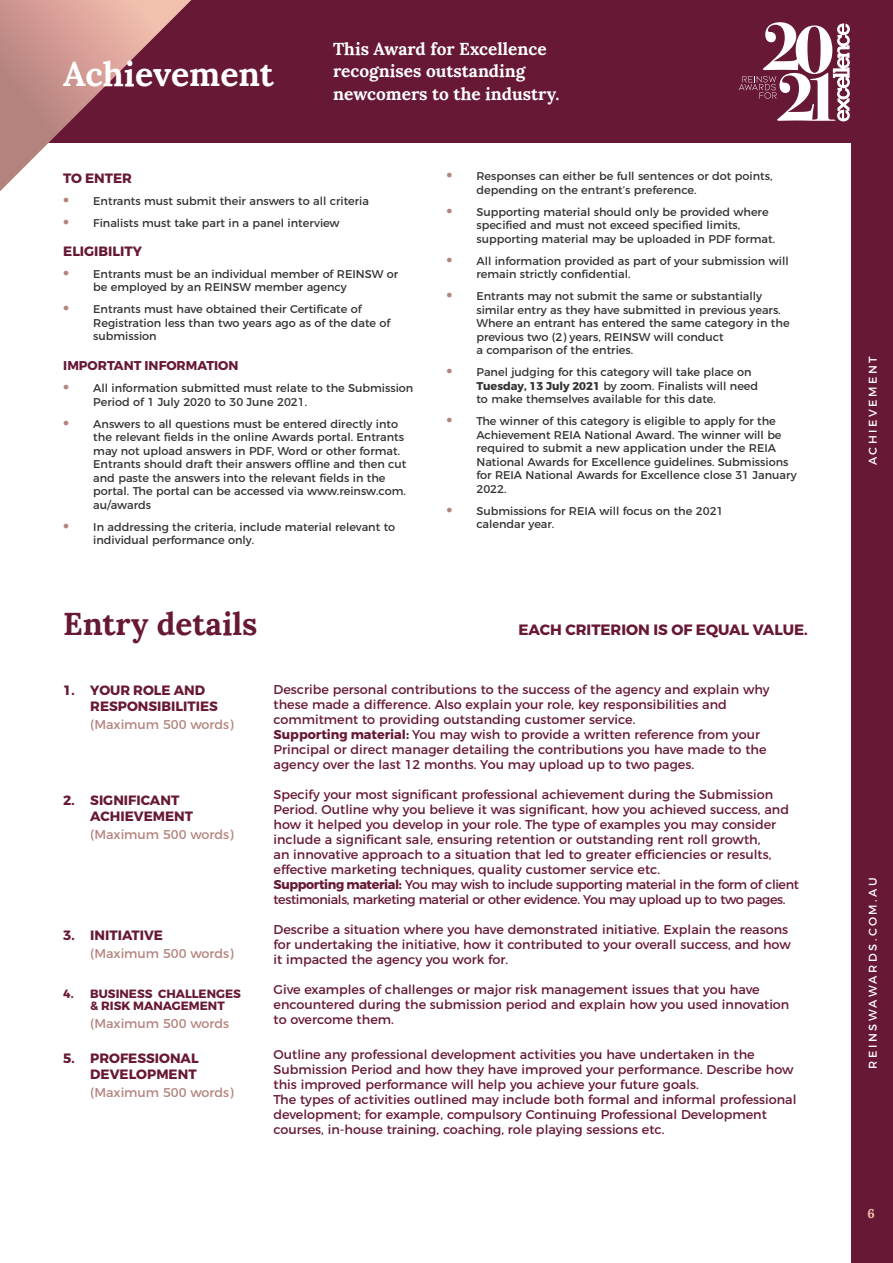
<style>
.page{position:relative;width:893px;height:1263px;background:#671835}
.page>*{position:absolute;margin:0;border:0;box-sizing:border-box;transform-origin:0 0}
.t1{font:700 33.75px "Lora";color:#fff}
.t2{font:700 31.5px "Lora";color:#671835}
.t3{font:700 17.25px/22.5px "Lora";color:#fff}
.t4{font:700 15px "Montserrat";color:#671835}
.t5{font:700 13.5px/15.8px "Montserrat";color:#671835}
.t6{font:12.75px/15px "Montserrat";color:#671835}
.t7{font:12.75px "Montserrat";color:#b4847f}
.t8{font:700 12.75px "Montserrat";color:#671835}
.t9{font:700 12.75px "Lora";color:#f2c1ae}
.t10{font:700 12px/12px "Montserrat";color:#671835}
.t11{font:11.25px/13.5px "Montserrat";color:#333}
.t12{font:11.25px "Montserrat";letter-spacing:.225em;color:#fff}
.s1{font-weight:700;font-size:18px;color:#b4847f}
.s2{font-weight:700}
</style>
<div class="page">
<div style="left:0;top:143px;width:850px;height:1120px;background:#fff"></div>
<svg style="left:739px;top:22px;width:111px;height:99px"></svg>
<svg style="left:0;top:0;width:191px;height:191px"></svg>
<h1 class="t1" style="left:63px;top:45px;width:212px">Achievement</h1>
<h3 class="t3" style="left:333px;top:36px;width:228px">This Award for Excellence recognises outstanding newcomers to the industry.</h3>
<p class="t5" style="left:63px;top:170px;width:70px">TO ENTER</p>
<p class="t11" style="left:63px;top:193px;width:307px"><span class="s1">•</span> Entrants must submit their answers to all criteria</p>
<p class="t11" style="left:63px;top:215px;width:278px"><span class="s1">•</span> Finalists must take part in a panel interview</p>
<p class="t5" style="left:63px;top:243px;width:80px">ELIGIBILITY</p>
<p class="t11" style="left:93px;top:266px;width:306px;text-indent:-30px"><span class="s1">•</span> Entrants must be an individual member of REINSW or be employed by an REINSW member agency</p>
<p class="t11" style="left:93px;top:302px;width:299px;text-indent:-30px"><span class="s1">•</span> Entrants must have obtained their Certificate of<br>Registration less than two years ago as of the date of submission</p>
<p class="t8" style="left:63px;top:358px;width:177px">IMPORTANT INFORMATION</p>
<p class="t11" style="left:93px;top:381px;width:322px;text-indent:-30px"><span class="s1">•</span> All information submitted must relate to the Submission<br>Period of 1 July 2020 to 30 June 2021.</p>
<p class="t11" style="left:93px;top:416px;width:315px;text-indent:-30px"><span class="s1">•</span> Answers to all questions must be entered directly into the relevant fields in the online Awards portal. Entrants may not upload answers in PDF, Word or other format.<br>Entrants should draft their answers offline and then cut and paste the answers into the relevant fields in the portal. The portal can be accessed via www.reinsw.com. au/awards</p>
<p class="t11" style="left:93px;top:519px;width:303px;text-indent:-30px"><span class="s1">•</span> In addressing the criteria, include material relevant to individual performance only.</p>
<h2 class="t2" style="left:63px;top:597px;width:196px">Entry details</h2>
<p class="t11" style="left:476px;top:169px;width:297px;text-indent:-30px"><span class="s1">•</span> Responses can either be full sentences or dot points, depending on the entrant’s preference.</p>
<p class="t11" style="left:476px;top:204px;width:300px;text-indent:-30px"><span class="s1">•</span> Supporting material should only be provided where specified and must not exceed specified limits, supporting material may be uploaded in PDF format.</p>
<p class="t11" style="left:476px;top:253px;width:314px;text-indent:-30px"><span class="s1">•</span> All information provided as part of your submission will remain strictly confidential.</p>
<p class="t11" style="left:476px;top:289px;width:315px;text-indent:-30px"><span class="s1">•</span> Entrants may not submit the same or substantially similar entry as they have submitted in previous years.<br>Where an entrant has entered the same category in the previous two (2) years, REINSW will conduct<br>a comparison of the entries.</p>
<p class="t11" style="left:476px;top:365px;width:283px;text-indent:-30px"><span class="s1">•</span> Panel judging for this category will take place on<br><span class="s2">Tuesday, 13 July 2021</span> by zoom. Finalists will need to make themselves available for this date.</p>
<p class="t11" style="left:476px;top:414px;width:322px;text-indent:-30px"><span class="s1">•</span> The winner of this category is eligible to apply for the Achievement REIA National Award. The winner will be required to submit a new application under the REIA National Awards for Excellence guidelines. Submissions for REIA National Awards for Excellence close 31 January 2022.</p>
<p class="t11" style="left:476px;top:503px;width:249px;text-indent:-30px"><span class="s1">•</span> Submissions for REIA will focus on the 2021 calendar year.</p>
<p class="t4" style="left:518px;top:620px;width:291px">EACH CRITERION IS OF EQUAL VALUE.</p>
<p class="t5" style="left:90px;top:683px;width:129px;text-indent:-27px">1. YOUR ROLE AND<br>RESPONSIBILITIES</p>
<p class="t7" style="left:90px;top:714px;width:145px">(Maximum 500 words)</p>
<p class="t5" style="left:90px;top:793px;width:104px;text-indent:-27px">2. SIGNIFICANT<br>ACHIEVEMENT</p>
<p class="t7" style="left:90px;top:824px;width:145px">(Maximum 500 words)</p>
<p class="t5" style="left:63px;top:927px;width:101px">3. INITIATIVE</p>
<p class="t7" style="left:90px;top:943px;width:145px">(Maximum 500 words)</p>
<p class="t10" style="left:90px;top:988px;width:152px;text-indent:-27px">4. BUSINESS CHALLENGES &amp; RISK MANAGEMENT</p>
<p class="t7" style="left:90px;top:1013px;width:141px">(Maximum 500 words</p>
<p class="t5" style="left:63px;top:1050px;width:137px;text-align:right">5. PROFESSIONAL<br>DEVELOPMENT</p>
<p class="t7" style="left:90px;top:1082px;width:145px">(Maximum 500 words)</p>
<p class="t6" style="left:274px;top:681px;width:497px">Describe personal contributions to the success of the agency and explain why these made a difference. Also explain your role, key responsibilities and commitment to providing outstanding customer service.<br><span class="s2">Supporting material:</span> You may wish to provide a written reference from your Principal or direct manager detailing the contributions you have made to the agency over the last 12 months. You may upload up to two pages.</p>
<p class="t6" style="left:274px;top:786px;width:527px">Specify your most significant professional achievement during the Submission Period. Outline why you believe it was significant, how you achieved success, and how it helped you develop in your role. The type of examples you may consider include a significant sale, ensuring retention or outstanding rent roll growth,<br>an innovative approach to a situation that led to greater efficiencies or results, effective marketing techniques, quality customer service etc.<br><span class="s2">Supporting material:</span> You may wish to include supporting material in the form of client testimonials, marketing material or other evidence. You may upload up to two pages.</p>
<p class="t6" style="left:274px;top:921px;width:519px">Describe a situation where you have demonstrated initiative. Explain the reasons for undertaking the initiative, how it contributed to your overall success, and how it impacted the agency you work for.</p>
<p class="t6" style="left:274px;top:981px;width:517px">Give examples of challenges or major risk management issues that you have encountered during the submission period and explain how you used innovation to overcome them.</p>
<p class="t6" style="left:274px;top:1046px;width:524px">Outline any professional development activities you have undertaken in the Submission Period and how they have improved your performance. Describe how this improved performance will help you achieve your future goals.<br>The types of activities outlined may include both formal and informal professional development; for example, compulsory Continuing Professional Development courses, in-house training, coaching, role playing sessions etc.</p>
<p class="t12" style="left:864px;top:465px;width:111px;rotate:-90deg">ACHIEVEMENT</p>
<p class="t12" style="left:864px;top:1068px;width:193px;rotate:-90deg">REINSWAWARDS.COM.AU</p>
<p class="t9" style="left:867px;top:1202px;width:9px">6</p>
</div>
